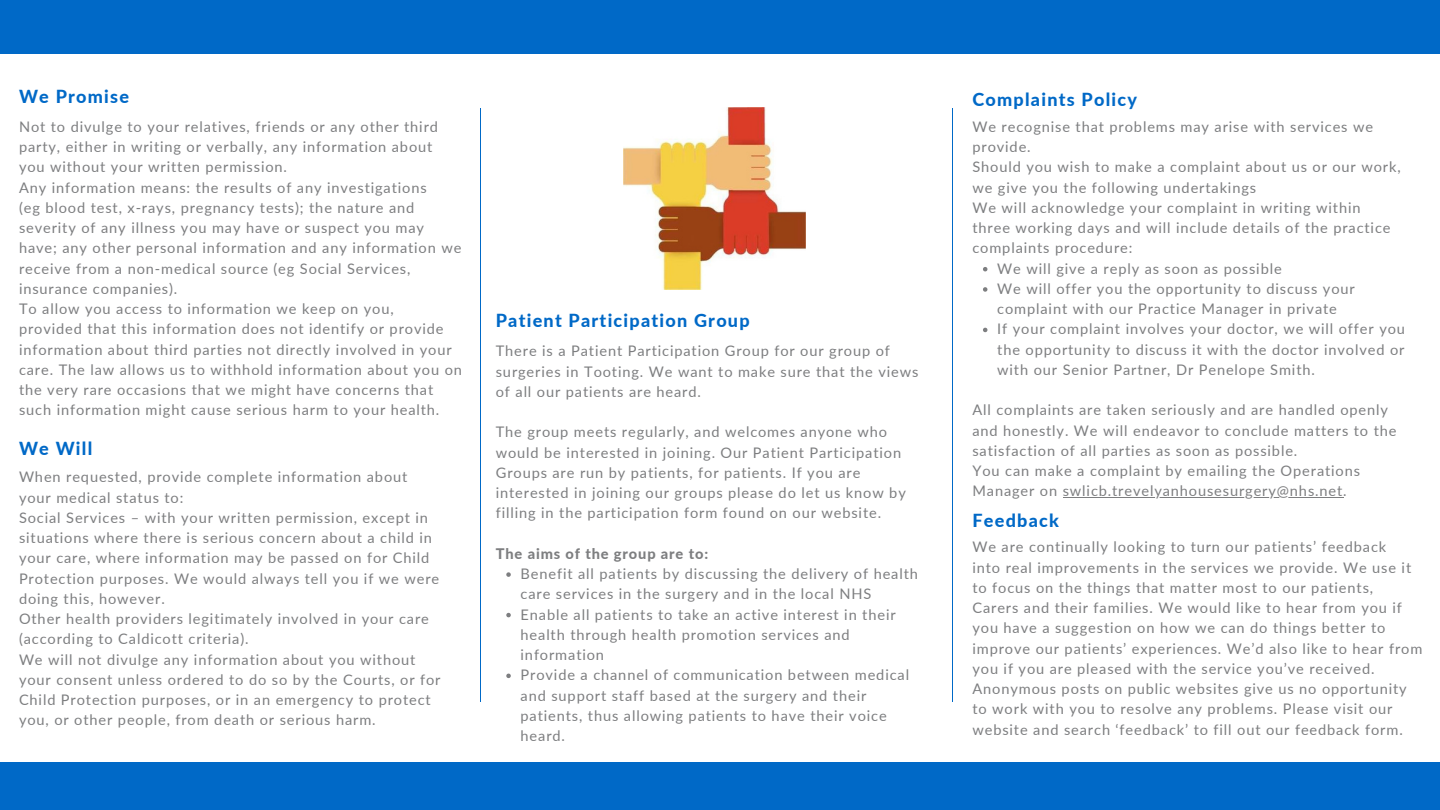
<style>
.page{position:relative;width:1440px;height:810px;background:#fff}
.page>*{position:absolute;margin:0;border:0;box-sizing:border-box;transform-origin:0 0}
.t1{font:800 18px "Lato";letter-spacing:.07em;color:#0069c7}
.t2{font:14.6px/20.2px "Lato";letter-spacing:.06em;color:#7d7e80}
.t3{font:800 14.6px "Lato";letter-spacing:.06em;color:#7d7e80}
</style>
<div class="page">
<hr style="left:480px;top:108px;width:1px;height:594px;background:#0069c7">
<div style="left:0;top:0;width:1440px;height:53px;background:#0069c7"></div>
<div style="left:0;top:762px;width:1440px;height:48px;background:#0069c7"></div>
<hr style="left:953px;top:108px;width:1px;height:594px;background:#0069c7">
<img style="left:624px;top:108px;width:182px;height:181px">
<svg style="left:506px;top:572px;width:5px;height:5px"></svg>
<svg style="left:506px;top:613px;width:5px;height:4px"></svg>
<svg style="left:506px;top:674px;width:5px;height:4px"></svg>
<svg style="left:983px;top:267px;width:4px;height:4px"></svg>
<svg style="left:983px;top:287px;width:4px;height:5px"></svg>
<svg style="left:983px;top:328px;width:4px;height:4px"></svg>
<hr style="left:1063px;top:497px;width:280px;height:1px;background:#7d7e80">
<p class="t1" style="left:19px;top:85px;width:112px">We Promise</p>
<p class="t2" style="left:19px;top:116px;width:444px">Not to divulge to your relatives, friends or any other third party, either in writing or verbally, any information about<br>you without your written permission.<br>Any information means: the results of any investigations<br>(eg blood test, x-rays, pregnancy tests); the nature and severity of any illness you may have or suspect you may have; any other personal information and any information we receive from a non-medical source (eg Social Services, insurance companies).<br>To allow you access to information we keep on you,<br>provided that this information does not identify or provide information about third parties not directly involved in your care. The law allows us to withhold information about you on the very rare occasions that we might have concerns that such information might cause serious harm to your health.</p>
<p class="t1" style="left:19px;top:437px;width:75px">We Will</p>
<p class="t2" style="left:19px;top:467px;width:423px">When requested, provide complete information about your medical status to:<br>Social Services – with your written permission, except in situations where there is serious concern about a child in your care, where information may be passed on for Child Protection purposes. We would always tell you if we were doing this, however.<br>Other health providers legitimately involved in your care (according to Caldicott criteria).<br>We will not divulge any information about you without your consent unless ordered to do so by the Courts, or for Child Protection purposes, or in an emergency to protect you, or other people, from death or serious harm.</p>
<p class="t1" style="left:496px;top:309px;width:255px">Patient Participation Group</p>
<p class="t2" style="left:496px;top:341px;width:424px">There is a Patient Participation Group for our group of surgeries in Tooting. We want to make sure that the views of all our patients are heard.</p>
<p class="t2" style="left:496px;top:422px;width:412px">The group meets regularly, and welcomes anyone who would be interested in joining. Our Patient Participation Groups are run by patients, for patients. If you are interested in joining our groups please do let us know by filling in the participation form found on our website.</p>
<p class="t3" style="left:496px;top:544px;width:214px">The aims of the group are to:</p>
<p class="t2" style="left:521px;top:563px;width:399px">Benefit all patients by discussing the delivery of health care services in the surgery and in the local NHS Enable all patients to take an active interest in their health through health promotion services and information<br>Provide a channel of communication between medical and support staff based at the surgery and their patients, thus allowing patients to have their voice heard.</p>
<p class="t1" style="left:972px;top:88px;width:166px">Complaints Policy</p>
<p class="t2" style="left:972px;top:116px;width:402px">We recognise that problems may arise with services we</p>
<p class="t2" style="left:972px;top:136px;width:60px">provide.</p>
<p class="t2" style="left:972px;top:157px;width:430px">Should you wish to make a complaint about us or our work,</p>
<p class="t2" style="left:972px;top:177px;width:285px">we give you the following undertakings</p>
<p class="t2" style="left:972px;top:197px;width:390px">We will acknowledge your complaint in writing within</p>
<p class="t2" style="left:972px;top:217px;width:420px">three working days and will include details of the practice</p>
<p class="t2" style="left:972px;top:238px;width:161px">complaints procedure:</p>
<p class="t2" style="left:997px;top:258px;width:286px">We will give a reply as soon as possible</p>
<p class="t2" style="left:997px;top:278px;width:359px">We will offer you the opportunity to discuss your</p>
<p class="t2" style="left:997px;top:298px;width:341px">complaint with our Practice Manager in private</p>
<p class="t2" style="left:997px;top:319px;width:409px">If your complaint involves your doctor, we will offer you</p>
<p class="t2" style="left:997px;top:339px;width:409px">the opportunity to discuss it with the doctor involved or</p>
<p class="t2" style="left:997px;top:359px;width:319px">with our Senior Partner, Dr Penelope Smith.</p>
<p class="t2" style="left:972px;top:400px;width:426px">All complaints are taken seriously and are handled openly and honestly. We will endeavor to conclude matters to the satisfaction of all parties as soon as possible.<br>You can make a complaint by emailing the Operations Manager on swlicb.trevelyanhousesurgery@nhs.net.</p>
<p class="t1" style="left:972px;top:509px;width:88px">Feedback</p>
<p class="t2" style="left:972px;top:537px;width:451px">We are continually looking to turn our patients’ feedback<br>into real improvements in the services we provide. We use it to focus on the things that matter most to our patients, Carers and their families. We would like to hear from you if you have a suggestion on how we can do things better to improve our patients’ experiences. We’d also like to hear from you if you are pleased with the service you’ve received.<br>Anonymous posts on public websites give us no opportunity to work with you to resolve any problems. Please visit our website and search ‘feedback’ to fill out our feedback form.</p>
</div>
